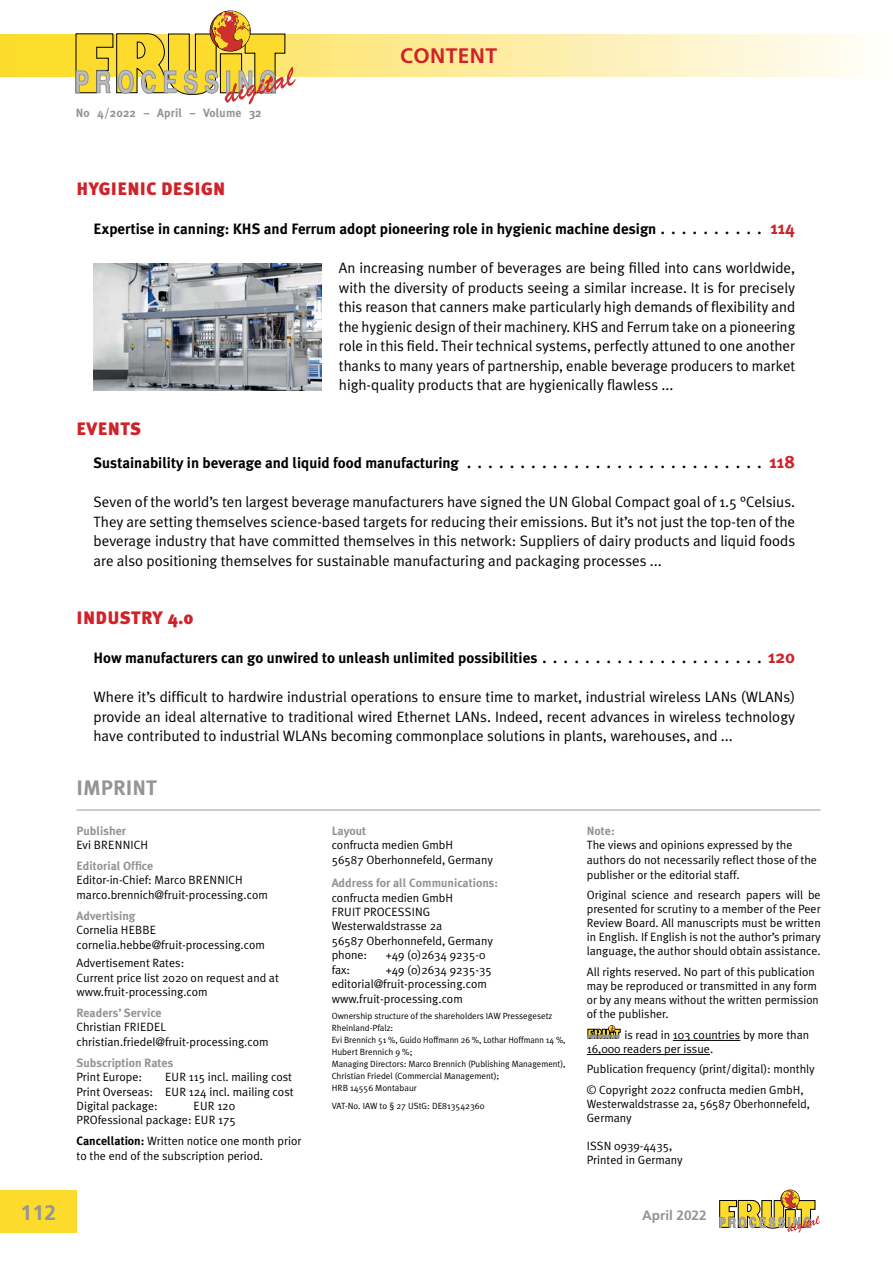
<style>
.page{position:relative;width:893px;height:1263px;background:#fff}
.page>*{position:absolute;margin:0;border:0;box-sizing:border-box;transform-origin:0 0}
.t1{font:700 21px "Frutiger";letter-spacing:.02em;color:#d02329}
.t2{font:700 21px "Meta Plus";color:#929495}
.t3{font:700 21px "Frutiger";color:#929495}
.t4{font:900 18px "Meta Plus";letter-spacing:.02em;color:#d02329}
.t5{font:15px/19.5px "Meta Plus Normal";color:#040000;text-align:justify}
.t6{font:700 15px "Meta Plus";color:#040000}
.t7{font:700 13.5px "Frutiger";color:#929495}
.t8{font:12px/14.4px "Meta Plus Normal";color:#040000}
.t9{font:700 12px "Meta Plus";color:#929495}
.t10{font:9px/12px "Meta Plus Normal";color:#040000}
.s1{font-size:18px;color:#d02329}
.s2{font-family:"Meta Plus";font-weight:700}
</style>
<div class="page">
<svg style="left:0;top:34px;width:862px;height:43px;background:#fdeda4"></svg>
<div style="left:0;top:1191px;width:77px;height:42px;background:#fcdb2c"></div>
<svg style="left:719px;top:1189px;width:101px;height:44px"></svg>
<img style="left:94px;top:264px;width:228px;height:126px">
<hr style="left:673px;top:1040px;width:67px;height:1px;background:#040000">
<hr style="left:587px;top:1054px;width:123px;height:1px;background:#040000">
<hr style="left:77px;top:809px;width:744px;height:2px;background:#bbbdbc">
<svg style="left:588px;top:1025px;width:32px;height:14px"></svg>
<svg style="left:75px;top:10px;width:221px;height:94px"></svg>
<p class="t9" style="left:76px;top:107px;width:187px">No 4/2022 – April – Volume 32</p>
<h1 class="t1" style="left:400px;top:46px;width:99px">CONTENT</h1>
<h2 class="t4" style="left:77px;top:180px;width:150px">HYGIENIC DESIGN</h2>
<p class="t6" style="left:94px;top:222px;width:703px">Expertise in canning: KHS and Ferrum adopt pioneering role in hygienic machine design . . . . . . . . . . <span class="s1">114</span></p>
<p class="t5" style="left:339px;top:260px;width:458px">An increasing number of beverages are being filled into cans worldwide, with the diversity of products seeing a similar increase. It is for precisely this reason that canners make particularly high demands of flexibility and the hygienic design of their machinery. KHS and Ferrum take on a pioneering role in this field. Their technical systems, perfectly attuned to one another thanks to many years of partnership, enable beverage producers to market high-quality products that are hygienically flawless ...</p>
<h2 class="t4" style="left:77px;top:420px;width:66px">EVENTS</h2>
<p class="t6" style="left:94px;top:456px;width:703px">Sustainability in beverage and liquid food manufacturing . . . . . . . . . . . . . . . . . . . . . . . . . . . . <span class="s1">118</span></p>
<p class="t5" style="left:94px;top:494px;width:703px">Seven of the world’s ten largest beverage manufacturers have signed the UN Global Compact goal of 1.5 °Celsius.<br>They are setting themselves science-based targets for reducing their emissions. But it’s not just the top-ten of the beverage industry that have committed themselves in this network: Suppliers of dairy products and liquid foods are also positioning themselves for sustainable manufacturing and packaging processes ...</p>
<h2 class="t4" style="left:77px;top:609px;width:119px">INDUSTRY 4.0</h2>
<p class="t6" style="left:94px;top:651px;width:703px">How manufacturers can go unwired to unleash unlimited possibilities . . . . . . . . . . . . . . . . . . . . . <span class="s1">120</span></p>
<p class="t5" style="left:94px;top:689px;width:703px">Where it’s difficult to hardwire industrial operations to ensure time to market, industrial wireless LANs (WLANs) provide an ideal alternative to traditional wired Ethernet LANs. Indeed, recent advances in wireless technology have contributed to industrial WLANs becoming commonplace solutions in plants, warehouses, and ...</p>
<h1 class="t2" style="left:77px;top:778px;width:82px">IMPRINT</h1>
<p class="t9" style="left:77px;top:825px;width:51px">Publisher</p>
<p class="t8" style="left:77px;top:839px;width:73px">Evi BRENNICH</p>
<p class="t9" style="left:77px;top:860px;width:78px">Editorial Office</p>
<p class="t8" style="left:77px;top:874px;width:193px">Editor-in-Chief: Marco BRENNICH marco.brennich@fruit-processing.com</p>
<p class="t9" style="left:77px;top:910px;width:61px">Advertising</p>
<p class="t8" style="left:77px;top:924px;width:190px">Cornelia HEBBE cornelia.hebbe@fruit-processing.com</p>
<p class="t8" style="left:77px;top:957px;width:204px">Advertisement Rates:<br>Current price list 2020 on request and at www.fruit-processing.com</p>
<p class="t9" style="left:77px;top:1007px;width:87px">Readers’ Service</p>
<p class="t8" style="left:77px;top:1021px;width:194px">Christian FRIEDEL christian.friedel@fruit-processing.com</p>
<p class="t9" style="left:77px;top:1057px;width:98px">Subscription Rates</p>
<p class="t8" style="left:77px;top:1071px;width:67px">Print Europe:</p>
<p class="t8" style="left:77px;top:1071px;width:219px;text-indent:88px">EUR 115 incl. mailing cost<br>Print Overseas: EUR 124 incl. mailing cost<br>Digital package:</p>
<p class="t8" style="left:77px;top:1100px;width:161px;text-align:right">EUR 120<br>PROfessional package: EUR 175</p>
<p class="t8" style="left:77px;top:1135px;width:226px"><span class="s2">Cancellation:</span> Written notice one month prior to the end of the subscription period.</p>
<p class="t9" style="left:332px;top:825px;width:36px">Layout</p>
<p class="t8" style="left:332px;top:839px;width:163px">confructa medien GmbH<br>56587 Oberhonnefeld, Germany</p>
<p class="t9" style="left:332px;top:877px;width:168px">Address for all Communications:</p>
<p class="t8" style="left:332px;top:891px;width:163px">confructa medien GmbH<br>FRUIT PROCESSING<br>Westerwaldstrasse 2a<br>56587 Oberhonnefeld, Germany phone:</p>
<p class="t8" style="left:386px;top:949px;width:101px">+49 (0)2634 9235-0</p>
<p class="t8" style="left:332px;top:963px;width:162px;text-indent:54px">+49 (0)2634 9235-35 editorial@fruit-processing.com www.fruit-processing.com</p>
<p class="t10" style="left:332px;top:1011px;width:235px">Ownership structure of the shareholders IAW Pressegesetz Rheinland-Pfalz:<br>Evi Brennich 51 %, Guido Hoffmann 26 %, Lothar Hoffmann 14 %, Hubert Brennich 9 %;<br>Managing Directors: Marco Brennich (Publishing Management), Christian Friedel (Commercial Management);<br>HRB 14556 Montabaur</p>
<p class="t10" style="left:332px;top:1101px;width:154px">VAT-No. IAW to § 27 UStG: DE813542360</p>
<p class="t8" style="left:332px;top:963px;width:20px">fax:</p>
<p class="t9" style="left:587px;top:825px;width:29px">Note:</p>
<p class="t8" style="left:587px;top:839px;width:232px">The views and opinions expressed by the authors do not necessarily reflect those of the publisher or the editorial staff.</p>
<p class="t8" style="left:587px;top:889px;width:235px;text-align:justify">Original science and research papers will be presented for scrutiny to a member of the Peer Review Board. All manuscripts must be written in English. If English is not the author’s primary language, the author should obtain assistance.</p>
<p class="t8" style="left:587px;top:966px;width:233px">All rights reserved. No part of this publication may be reproduced or transmitted in any form or by any means without the written permission of the publisher.</p>
<p class="t8" style="left:587px;top:1029px;width:224px;text-indent:38px">is read in 103 countries by more than<br>16,000 readers per issue.</p>
<p class="t8" style="left:587px;top:1060px;width:229px;line-height:20.4px">Publication frequency (print/digital): monthly © Copyright 2022 confructa medien GmbH,</p>
<p class="t8" style="left:587px;top:1098px;width:225px">Westerwaldstrasse 2a, 56587 Oberhonnefeld,<br>Germany</p>
<p class="t8" style="left:587px;top:1140px;width:98px">ISSN 0939-4435,<br>Printed in Germany</p>
<h1 class="t3" style="left:20px;top:1203px;width:37px">112</h1>
<p class="t7" style="left:642px;top:1209px;width:66px">April 2022</p>
</div>
